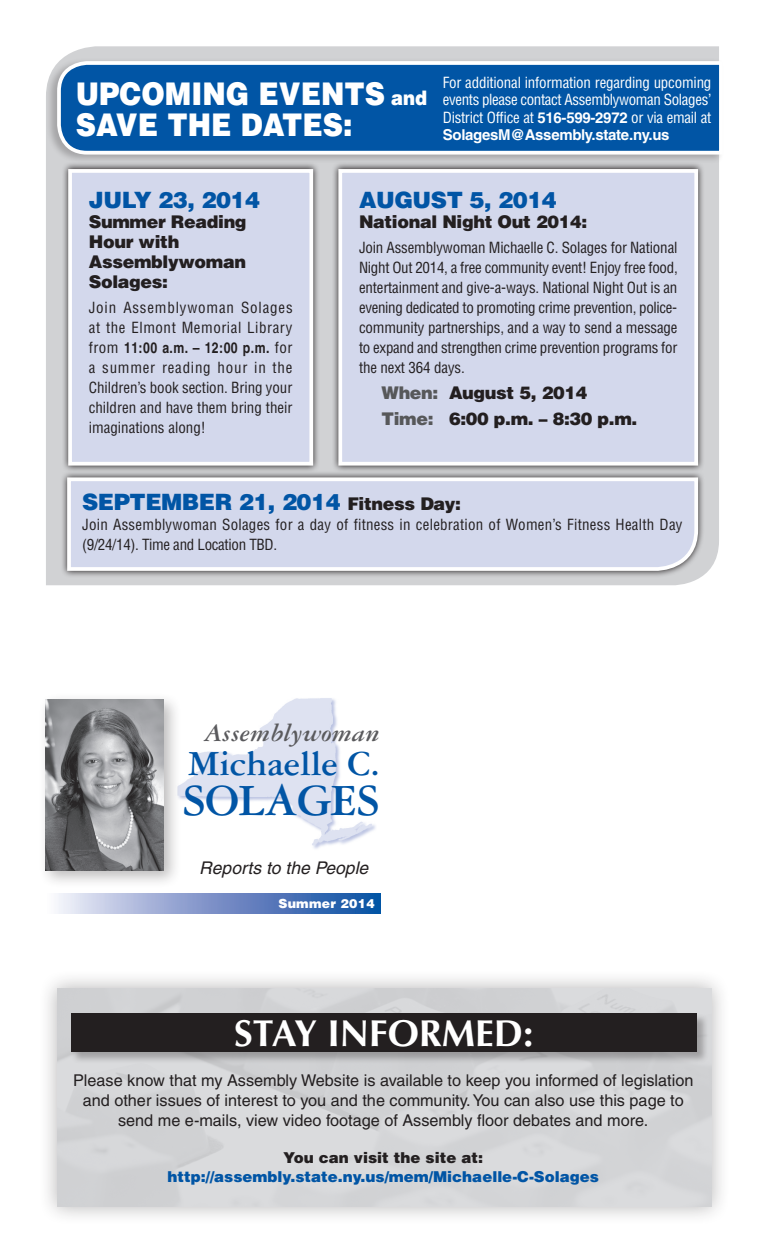
<style>
.page{position:relative;width:765px;height:1260px;background:#fff}
.page>*{position:absolute;margin:0;border:0;box-sizing:border-box;transform-origin:0 0}
.t1{font:700 47.5px "Garamond Three";letter-spacing:-.02em;color:#0155a5}
.Head{font:700 37.5px "Optima";color:#fff}
.t2{font:700 37.5px "Garamond Three";color:#0155a5}
.Body_text{font:900 31.25px/31.2px "Helvetica";color:#fff;scale:.9 1}
.t3{font:italic 700 26.25px "Garamond Three";color:#5a5a5d}
.Body_text-2{font:900 22.5px "Helvetica";letter-spacing:-.02em;color:#0155a5}
.Body_text-3{font:900 17.5px/20px "Helvetica";letter-spacing:-.02em;color:#231f20}
.t4{font:italic 17.5px "Helvetica";color:#231f20}
.Body_text-4{font:16.25px/20px "Helvetica";color:#231f20;text-align:center}
.Body_text-5{font:condensed 15px/20px "Helvetica";color:#231f20;text-align:justify}
.Body_text-6{font:condensed 15px/17.5px "Helvetica";letter-spacing:-.025em;color:#fff;text-align:justify}
.Body_text-7{font:900 15px/18.8px "Helvetica";color:#0155a5;text-align:center}
.t5{font:900 12.5px "Helvetica";letter-spacing:.02em;color:#fff}
.s1{font-size:20px}
.s2{font-weight:700;font-stretch:normal}
.s3{font-weight:700}
.s4{color:#57585a}
.s5{font-size:17.5px;color:#231f20}
.s6{color:#231f20}
</style>
<div class="page">
<div style="left:46px;top:46px;width:673px;height:539px;background:#d1d2d4"></div>
<div style="left:38px;top:969px;width:693px;height:257px;background:#231f20;opacity:.33"></div>
<div style="left:57px;top:988px;width:655px;height:219px;background:#d4d5d7"></div>
<div style="left:70px;top:1013px;width:639px;height:51px;background:#231f20;opacity:.31"></div>
<div style="left:71px;top:1013px;width:626px;height:39px;background:#231f20"></div>
<div style="left:46px;top:57px;width:678px;height:107px;background:#231f20;opacity:.25"></div>
<svg style="left:55px;top:59px;width:669px;height:97px;background:#1f68ae"></svg>
<svg style="left:60px;top:471px;width:645px;height:107px;background:#bbbbbd"></svg>
<svg style="left:65px;top:476px;width:635px;height:97px;background:#d3d7e9"></svg>
<svg style="left:61px;top:162px;width:259px;height:310px;background:#afafb1"></svg>
<div style="left:70px;top:171px;width:241px;height:293px;background:#d3d8ec"></div>
<div style="left:68px;top:169px;width:245px;height:297px;border:4px solid #fff"></div>
<svg style="left:332px;top:162px;width:373px;height:310px;background:#adadae"></svg>
<div style="left:340px;top:171px;width:356px;height:293px;background:#d3d8ec"></div>
<div style="left:338px;top:169px;width:360px;height:297px;border:4px solid #fff"></div>
<img style="left:182px;top:698px;width:194px;height:151px">
<svg style="left:58px;top:893px;width:322px;height:20px;background:#7995c9"></svg>
<div style="left:39px;top:692px;width:143px;height:196px;background:#231f20;opacity:.3"></div>
<img style="left:46px;top:699px;width:118px;height:171px">
<p class="Body_text" style="left:76px;top:77px;width:392px">UPCOMING EVENTS <span class="s1">and<br></span>SAVE THE DATES:</p>
<p class="Body_text-6" style="left:443px;top:73px;width:270px">For additional information regarding upcoming events please contact Assemblywoman Solages’ District Office at <span class="s2">516-599-2972</span> or via email at <span class="s2">SolagesM@Assembly.state.ny.us</span></p>
<p class="Body_text-2" style="left:89px;top:185px;width:173px">JULY 23, 2014</p>
<p class="Body_text-3" style="left:89px;top:211px;width:159px">Summer Reading<br>Hour with<br>Assemblywoman<br>Solages:</p>
<p class="Body_text-5" style="left:89px;top:298px;width:205px">Join Assemblywoman Solages at the Elmont Memorial Library from <span class="s3">11:00 a.m. – 12:00 p.m.</span> for a summer reading hour in the Children’s book section. Bring your children and have them bring their imaginations along!</p>
<p class="Body_text-2" style="left:359px;top:185px;width:199px">AUGUST 5, 2014</p>
<p class="Body_text-3" style="left:359px;top:211px;width:230px">National Night Out 2014:</p>
<p class="Body_text-5" style="left:359px;top:238px;width:320px">Join Assemblywoman Michaelle C. Solages for National Night Out 2014, a free community event! Enjoy free food, entertainment and give-a-ways. National Night Out is an evening dedicated to promoting crime prevention, police&shy;community partnerships, and a way to send a message to expand and strengthen crime prevention programs for the next 364 days.</p>
<p class="Body_text-3" style="left:382px;top:382px;width:207px"><span class="s4">When:</span> August 5, 2014</p>
<p class="Body_text-3" style="left:382px;top:408px;width:257px"><span class="s4">Time:</span> 6:00 p.m. – 8:30 p.m.</p>
<p class="Body_text-2" style="left:82px;top:488px;width:380px">SEPTEMBER 21, 2014 <span class="s5">Fitness Day:</span></p>
<p class="Body_text-5" style="left:82px;top:515px;width:602px">Join Assemblywoman Solages for a day of fitness in celebration of Women’s Fitness Health Day (9/24/14). Time and Location TBD.</p>
<p class="t3" style="left:205px;top:719px;width:177px">Assemblywoman</p>
<p class="t2" style="left:188px;top:743px;width:193px">Michaelle C.</p>
<p class="t1" style="left:182px;top:774px;width:199px">SOLAGES</p>
<p class="t4" style="left:199px;top:858px;width:171px">Reports to the People</p>
<p class="t5" style="left:278px;top:896px;width:98px">Summer 2014</p>
<p class="Head" style="left:234px;top:1012px;width:301px">STAY INFORMED:</p>
<p class="Body_text-4" style="left:73px;top:1070px;width:622px">Please know that my Assembly Website is available to keep you informed of legislation and other issues of interest to you and the community. You can also use this page to send me e-mails, view video footage of Assembly floor debates and more.</p>
<p class="Body_text-7" style="left:168px;top:1148px;width:433px"><span class="s6">You can visit the site at: </span>http://assembly.state.ny.us/mem/Michaelle-C-Solages</p>
</div>
